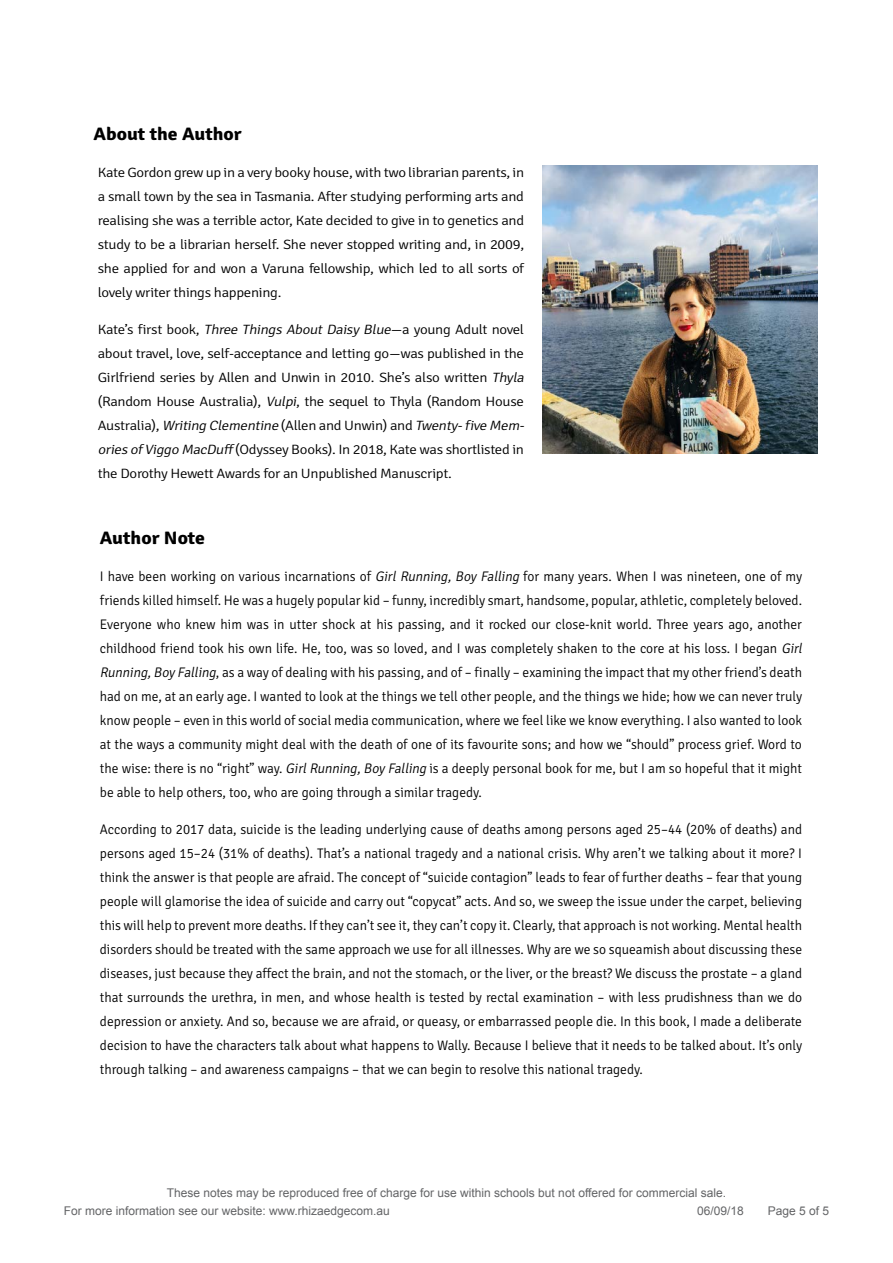
<style>
.page{position:relative;width:893px;height:1263px;background:#fff}
.page>*{position:absolute;margin:0;border:0;box-sizing:border-box;transform-origin:0 0}
.t1{font:700 18px "Signika";color:#000;scale:1.1 1}
.t2{font:300 13.95px/24px "Signika";color:#000}
.t3{font:300 13.5px/24px "Signika";letter-spacing:-.02em;color:#000;text-align:justify;scale:1.1 1}
.t4{font:12px/18px "Arial";color:#636466}
.s1{font-style:italic}
</style>
<div class="page">
<img style="left:542px;top:166px;width:275px;height:288px">
<p class="t1" style="left:94px;top:123px;width:136px">About the Author</p>
<p class="t3" style="left:98px;top:161px;width:389px">Kate Gordon grew up in a very booky house, with two librarian parents, in a small town by the sea in Tasmania. After studying performing arts and realising she was a terrible actor, Kate decided to give in to genetics and study to be a librarian herself. She never stopped writing and, in 2009, she applied for and won a Varuna fellowship, which led to all sorts of lovely writer things happening.</p>
<p class="t3" style="left:98px;top:317px;width:391px;text-align:left">Kate’s first book, <span class="s1">Three Things About Daisy Blue</span>—a young Adult novel about travel, love, self-acceptance and letting go—was published in the Girlfriend series by Allen and Unwin in 2010. She’s also written <span class="s1">Thyla </span>(Random House Australia), <span class="s1">Vulpi</span>, the sequel to Thyla (Random House Au stra li a) , <span class="s1">Writing Clementine</span> (A lle n a n d U nwi n) a n d <span class="s1">Twenty-five Mem&shy;ories of Viggo MacDuff</span> (Odyssey Books). In 2018, Kate was shortlisted in the Dorothy Hewett Awards for an Unpublished Manuscript.</p>
<p class="t1" style="left:100px;top:527px;width:97px">Author Note</p>
<p class="t2" style="left:100px;top:564px;width:706px">I have been working on various incarnations of <span class="s1">Girl Running, Boy Falling</span> for many years. When I was nineteen, one of my friends killed himself. He was a hugely popular kid – funny, incredibly smart, handsome, popular, athletic, completely beloved.<br>Everyone who knew him was in utter shock at his passing, and it rocked our close-knit world. Three years ago, another childhood friend took his own life. He, too, was so loved, and I was completely shaken to the core at his loss. I began <span class="s1">Girl Running,Boy Falling</span>, as a way of dealing with his passing, and of – finally – examining the impact that my other friend’s death had on me, at an early age. I wanted to look at the things we tell other people, and the things we hide; how we can never truly know people – even in this world of social media communication, where we feel like we know everything. I also wanted to look at the ways a community might deal with the death of one of its favourite sons; and how we “should” process grief. Word to the wise: there is no “right” way. <span class="s1">GirlRunning,Boy Falling</span> is a deeply personal book for me, but I am so hopeful that it might be able to help others, too, who are going through a similar tragedy.</p>
<p class="t2" style="left:100px;top:817px;width:704px;text-align:justify">According to 2017 data, suicide is the leading underlying cause of deaths among persons aged 25–44 (20% of deaths) and persons aged 15–24 (31% of deaths). That’s a national tragedy and a national crisis. Why aren’t we talking about it more? I think the answer is that people are afraid. The concept of “suicide contagion” leads to fear of further deaths – fear that young people will glamorise the idea of suicide and carry out “copycat” acts. And so, we sweep the issue under the carpet, believing this will help to prevent more deaths. If they can’t see it, they can’t copy it. Clearly, that approach is not working. Mental health disorders should be treated with the same approach we use for all illnesses. Why are we so squeamish about discussing these diseases, just because they affect the brain, and not the stomach, or the liver, or the breast? We discuss the prostate – a gland that surrounds the urethra, in men, and whose health is tested by rectal examination – with less prudishness than we do depression or anxiety. And so, because we are afraid, or queasy, or embarrassed people die. In this book, I made a deliberate decision to have the characters talk about what happens to Wally. Because I believe that it needs to be talked about. It’s only through talking – and awareness campaigns – that we can begin to resolve this national tragedy.</p>
<p class="t4" style="left:64px;top:1183px;width:664px;text-indent:103px">These notes may be reproduced free of charge for use within schools but not offered for commercial sale.<br>For more information see our website: www.rhizaedgecom.au</p>
<p class="t4" style="left:697px;top:1201px;width:48px">06/09/18</p>
<p class="t4" style="left:768px;top:1201px;width:63px">Page 5 of 5</p>
</div>
